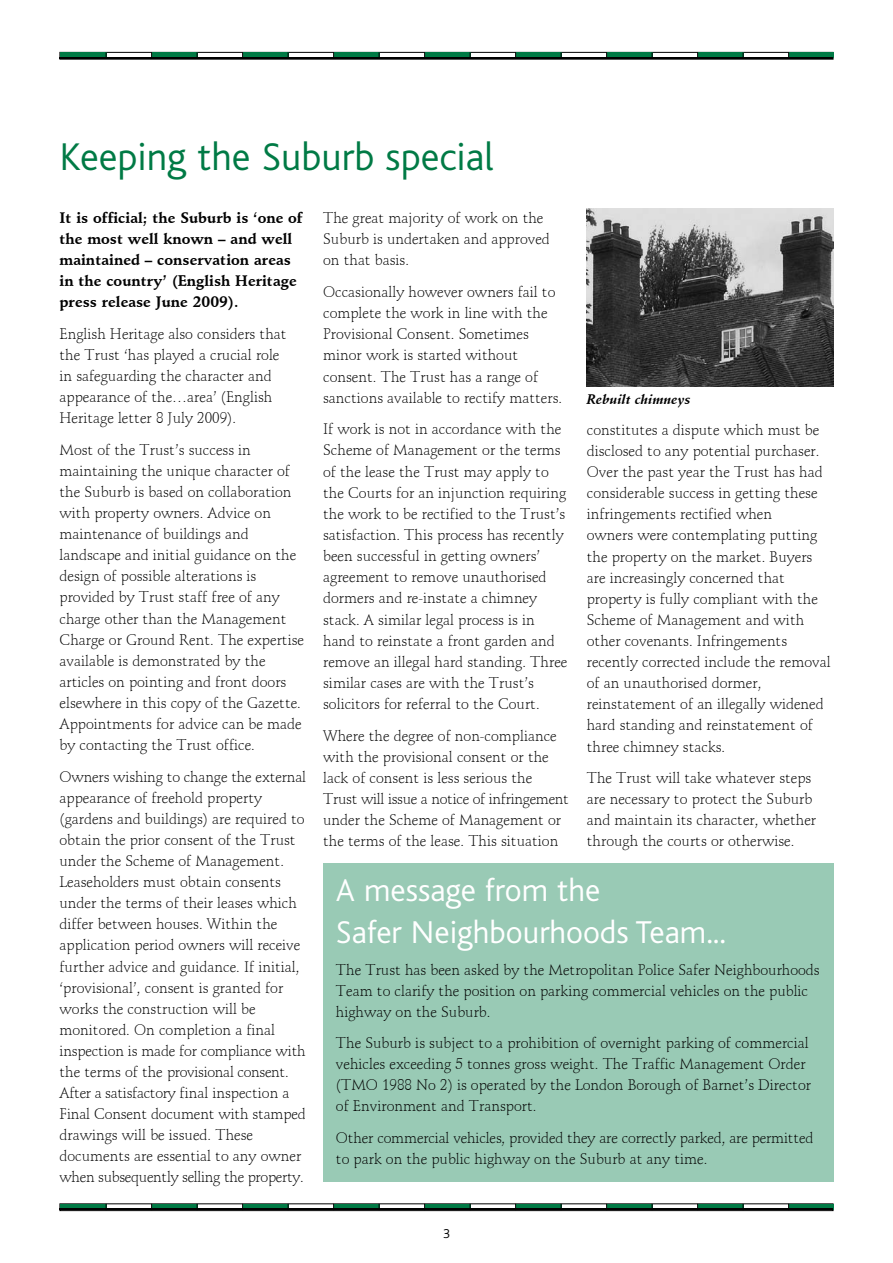
<style>
.page{position:relative;width:893px;height:1263px;background:#fff}
.page>*{position:absolute;margin:0;border:0;box-sizing:border-box;transform-origin:0 0}
.t1{font:300 40.5px "Bliss";color:#007a45}
.t2{font:300 33px/42px "Bliss";color:#fff}
.t3{font:15px/21.1px "Schneidler BT Light";color:#000}
.t4{font:15px/21.1px "Schneidler BT Bold";color:#000}
.t5{font:italic 13.5px "Schneidler BT Bold";color:#000}
.t6{font:300 13.5px "Bliss";color:#000}
</style>
<div class="page">
<div style="left:60px;top:1203px;width:773px;height:8px;border:1px solid #000"></div>
<div style="left:60px;top:52px;width:773px;height:8px;border:1px solid #000"></div>
<div style="left:60px;top:52px;width:46px;height:6px;background:#007a45"></div>
<div style="left:152px;top:52px;width:45px;height:6px;background:#007a45"></div>
<div style="left:243px;top:52px;width:45px;height:6px;background:#007a45"></div>
<div style="left:334px;top:52px;width:45px;height:6px;background:#007a45"></div>
<div style="left:425px;top:52px;width:45px;height:6px;background:#007a45"></div>
<div style="left:516px;top:52px;width:45px;height:6px;background:#007a45"></div>
<div style="left:607px;top:52px;width:45px;height:6px;background:#007a45"></div>
<div style="left:698px;top:52px;width:45px;height:6px;background:#007a45"></div>
<div style="left:789px;top:52px;width:44px;height:6px;background:#007a45"></div>
<hr style="left:60px;top:57px;width:773px;height:2px;background:#000">
<div style="left:60px;top:1204px;width:46px;height:6px;background:#007a45"></div>
<div style="left:152px;top:1204px;width:45px;height:6px;background:#007a45"></div>
<div style="left:243px;top:1204px;width:45px;height:6px;background:#007a45"></div>
<div style="left:334px;top:1204px;width:45px;height:6px;background:#007a45"></div>
<div style="left:425px;top:1204px;width:45px;height:6px;background:#007a45"></div>
<div style="left:516px;top:1204px;width:45px;height:6px;background:#007a45"></div>
<div style="left:607px;top:1204px;width:45px;height:6px;background:#007a45"></div>
<div style="left:698px;top:1204px;width:45px;height:6px;background:#007a45"></div>
<div style="left:789px;top:1204px;width:44px;height:6px;background:#007a45"></div>
<hr style="left:60px;top:1208px;width:773px;height:2px;background:#000">
<div style="left:323px;top:863px;width:510px;height:319px;background:#99cab5"></div>
<img style="left:587px;top:208px;width:246px;height:179px">
<h1 class="t1" style="left:60px;top:135px;width:436px">Keeping the Suburb special</h1>
<p class="t4" style="left:60px;top:207px;width:245px">It is official; the Suburb is ‘one of the most well known – and well maintained – conservation areas in the country’ (English Heritage press release June 2009).</p>
<p class="t3" style="left:60px;top:323px;width:229px">English Heritage also considers that the Trust ‘has played a crucial role in safeguarding the character and appearance of the…area’ (English Heritage letter 8 July 2009).</p>
<p class="t3" style="left:60px;top:439px;width:246px">Most of the Trust’s success in maintaining the unique character of the Suburb is based on collaboration with property owners. Advice on maintenance of buildings and landscape and initial guidance on the design of possible alterations is provided by Trust staff free of any charge other than the Management Charge or Ground Rent. The expertise available is demonstrated by the articles on pointing and front doors elsewhere in this copy of the Gazette.<br>Appointments for advice can be made by contacting the Trust office.</p>
<p class="t3" style="left:60px;top:766px;width:248px">Owners wishing to change the external appearance of freehold property (gardens and buildings) are required to obtain the prior consent of the Trust under the Scheme of Management.<br>Leaseholders must obtain consents under the terms of their leases which differ between houses. Within the application period owners will receive further advice and guidance. If initial, ‘provisional’, consent is granted for works the construction will be monitored. On completion a final inspection is made for compliance with the terms of the provisional consent.<br>After a satisfactory final inspection a Final Consent document with stamped drawings will be issued. These documents are essential to any owner when subsequently selling the property.</p>
<p class="t3" style="left:323px;top:207px;width:228px">The great majority of work on the<br>Suburb is undertaken and approved on that basis.</p>
<p class="t3" style="left:323px;top:281px;width:241px">Occasionally however owners fail to complete the work in line with the Provisional Consent. Sometimes minor work is started without consent. The Trust has a range of sanctions available to rectify matters.</p>
<p class="t3" style="left:323px;top:419px;width:246px">If work is not in accordance with the Scheme of Management or the terms of the lease the Trust may apply to the Courts for an injunction requiring the work to be rectified to the Trust’s satisfaction. This process has recently been successful in getting owners’ agreement to remove unauthorised dormers and re-instate a chimney stack. A similar legal process is in hand to reinstate a front garden and remove an illegal hard standing. Three similar cases are with the Trust’s solicitors for referral to the Court.</p>
<p class="t3" style="left:323px;top:725px;width:247px">Where the degree of non-compliance with the provisional consent or the lack of consent is less serious the Trust will issue a notice of infringement under the Scheme of Management or the terms of the lease. This situation</p>
<p class="t5" style="left:587px;top:391px;width:105px">Rebuilt chimneys</p>
<p class="t3" style="left:587px;top:419px;width:245px">constitutes a dispute which must be disclosed to any potential purchaser.<br>Over the past year the Trust has had considerable success in getting these infringements rectified when<br>owners were contemplating putting the property on the market. Buyers are increasingly concerned that property is fully compliant with the Scheme of Management and with other covenants. Infringements recently corrected include the removal of an unauthorised dormer, reinstatement of an illegally widened hard standing and reinstatement of three chimney stacks.</p>
<p class="t3" style="left:587px;top:767px;width:231px">The Trust will take whatever steps are necessary to protect the Suburb and maintain its character, whether through the courts or otherwise.</p>
<h2 class="t2" style="left:336px;top:870px;width:392px">A message from the<br>Safer Neighbourhoods Team...</h2>
<p class="t3" style="left:336px;top:959px;width:485px">The Trust has been asked by the Metropolitan Police Safer Neighbourhoods<br>Team to clarify the position on parking commercial vehicles on the public highway on the Suburb.</p>
<p class="t3" style="left:336px;top:1032px;width:477px">The Suburb is subject to a prohibition of overnight parking of commercial vehicles exceeding 5 tonnes gross weight. The Traffic Management Order (TMO 1988 No 2) is operated by the London Borough of Barnet’s Director of Environment and Transport.</p>
<p class="t3" style="left:336px;top:1127px;width:479px">Other commercial vehicles, provided they are correctly parked, are permitted to park on the public highway on the Suburb at any time.</p>
<p class="t6" style="left:443px;top:1227px;width:8px">3</p>
</div>
